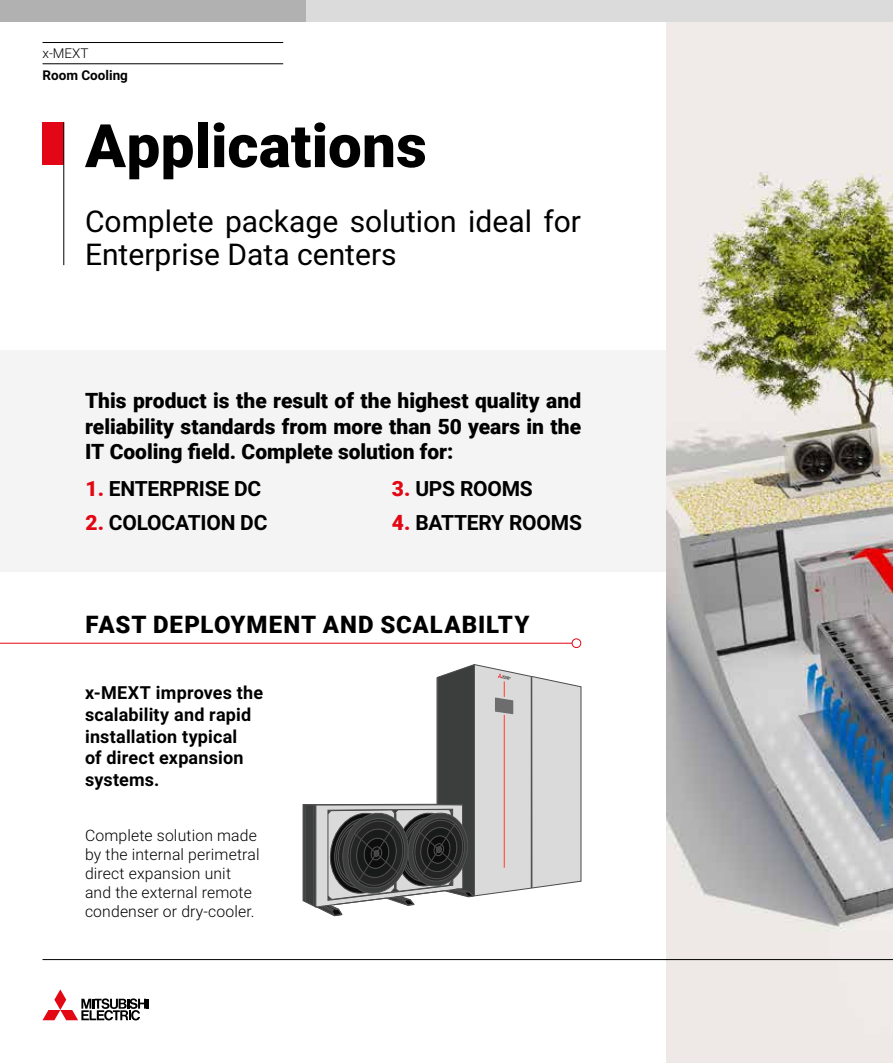
<style>
.page{position:relative;width:893px;height:1063px;background:#fff}
.page>*{position:absolute;margin:0;border:0;box-sizing:border-box;transform-origin:0 0}
.t1{font:900 60px "Roboto";letter-spacing:.005em;color:#000}
.t2{font:30px/33px "Roboto";color:#000}
.t3{font:900 24px "Roboto";letter-spacing:.04em;color:#000}
.t4{font:900 21px/25.2px "Roboto";color:#000;text-align:justify}
.t5{font:700 21px "Roboto";letter-spacing:-.01em;color:#000}
.t6{font:700 18px/21.6px "Roboto";letter-spacing:.01em;color:#000}
.t7{font:300 15.75px/18.9px "Roboto";letter-spacing:.01em;color:#000}
.t8{font:700 13.5px "Roboto";color:#000}
.t9{font:300 13.5px "Roboto";color:#000}
.s1{font-weight:900;color:#e30613}
</style>
<div class="page">
<div style="left:0;top:0;width:306px;height:21px;background:#b2b1b1"></div>
<hr style="left:43px;top:959px;width:850px;height:1px;background:#000">
<hr style="left:43px;top:42px;width:240px;height:1px;background:#000">
<hr style="left:43px;top:64px;width:240px;height:1px;background:#000">
<svg style="left:43px;top:989px;width:106px;height:31px"></svg>
<div style="left:0;top:350px;width:825px;height:222px;background:#f4f4f4"></div>
<img style="left:666px;top:21px;width:227px;height:1042px">
<div style="left:43px;top:122px;width:21px;height:43px;background:#e30617"></div>
<hr style="left:63px;top:122px;width:1px;height:143px;background:#000">
<svg style="left:303px;top:664px;width:278px;height:252px"></svg>
<hr style="left:0;top:643px;width:576px;height:1px;background:#e30617">
<div style="left:572px;top:638px;width:9px;height:10px;background:#fff;border:1px solid #e30617;border-radius:50%"></div>
<hr style="left:665px;top:959px;width:228px;height:1px;background:#000">
<div style="left:306px;top:0;width:587px;height:21px;background:#dbdbdb"></div>
<p class="t9" style="left:43px;top:44px;width:48px">x-MEXT</p>
<p class="t8" style="left:43px;top:65px;width:87px">Room Cooling</p>
<h1 class="t1" style="left:85px;top:104px;width:343px">Applications</h1>
<h2 class="t2" style="left:85px;top:204px;width:498px">Complete package solution ideal for<br>Enterprise Data centers</h2>
<p class="t4" style="left:85px;top:388px;width:498px">This product is the result of the highest quality and reliability standards from more than 50 years in the IT Cooling field. Complete solution for:</p>
<p class="t5" style="left:85px;top:474px;width:177px"><span class="s1">1.</span> ENTERPRISE DC</p>
<p class="t5" style="left:85px;top:507px;width:184px"><span class="s1">2.</span> COLOCATION DC</p>
<p class="t5" style="left:392px;top:474px;width:142px"><span class="s1">3.</span> UPS ROOMS</p>
<p class="t5" style="left:392px;top:507px;width:192px"><span class="s1">4.</span> BATTERY ROOMS</p>
<p class="t3" style="left:85px;top:607px;width:446px">FAST DEPLOYMENT AND SCALABILTY</p>
<p class="t6" style="left:85px;top:681px;width:180px">x-MEXT improves the scalability and rapid installation typical<br>of direct expansion systems.</p>
<p class="t7" style="left:85px;top:826px;width:176px">Complete solution made by the internal perimetral direct expansion unit and the external remote condenser or dry-cooler.</p>
</div>
